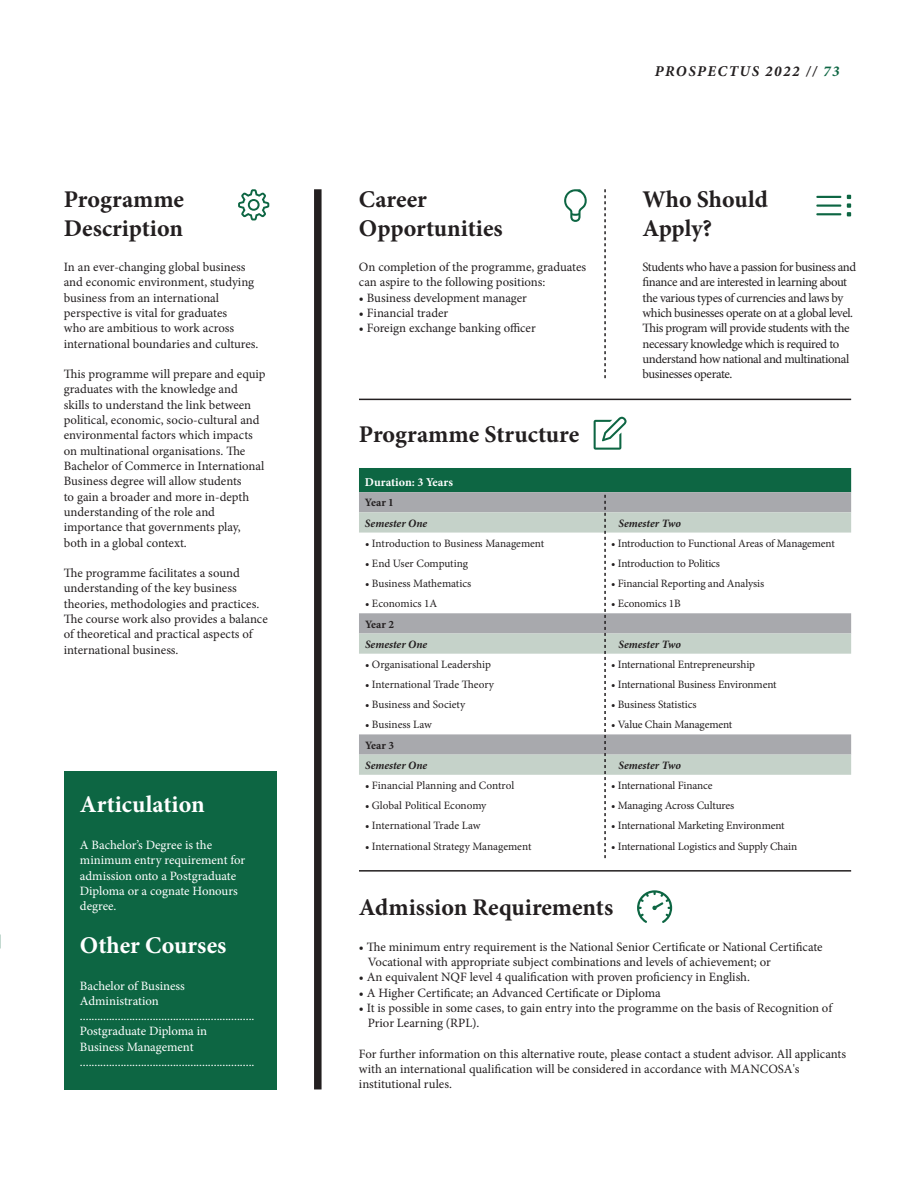
<style>
.page{position:relative;width:915px;height:1191px;background:#fff}
.page>*{position:absolute;margin:0;border:0;box-sizing:border-box;transform-origin:0 0}
.t1{font:700 24px/28.8px "Minion Pro";color:#231f20}
.t2{font:700 24px "Minion Pro";color:#fff}
.t3{font:italic 700 15px "Minion Pro";letter-spacing:.1em;color:#231f20}
.t4{font:12.75px/15.3px "Minion Pro";letter-spacing:-.005em;color:#231f20}
.t5{font:12.75px/15.3px "Minion Pro";letter-spacing:-.005em;color:#fff}
.t6{font:12.75px/15.3px "Minion Pro";letter-spacing:-.03em;color:#231f20}
.t7{font:700 12px "Minion Pro";color:#fff}
.t8{font:11.25px "Minion Pro";letter-spacing:-.01em;color:#231f20}
.t9{font:italic 700 11.25px "Minion Pro";letter-spacing:.005em;color:#231f20}
.t10{font:700 11.25px "Minion Pro";letter-spacing:-.005em;color:#231f20}
.s1{color:#0d6643}
</style>
<div class="page">
<svg style="left:359px;top:468px;width:491px;height:390px"></svg>
<div style="left:64px;top:771px;width:212px;height:318px;background:#0d6643"></div>
<hr style="left:359px;top:398px;width:491px;height:2px;background:#231f20">
<svg style="left:604px;top:189px;width:1px;height:189px"></svg>
<svg style="left:564px;top:189px;width:22px;height:33px"></svg>
<svg style="left:238px;top:189px;width:31px;height:31px"></svg>
<svg style="left:816px;top:195px;width:34px;height:21px"></svg>
<svg style="left:593px;top:417px;width:33px;height:32px"></svg>
<div style="left:314px;top:189px;width:7px;height:900px;background:#231f20"></div>
<hr style="left:359px;top:870px;width:491px;height:1px;background:#231f20">
<svg style="left:637px;top:890px;width:35px;height:33px"></svg>
<h1 class="t1" style="left:64px;top:184px;width:122px">Programme<br>Description</h1>
<p class="t4" style="left:64px;top:259px;width:196px">In an ever-changing global business and economic environment, studying business from an international perspective is vital for graduates<br>who are ambitious to work across international boundaries and cultures.</p>
<p class="t4" style="left:64px;top:366px;width:203px">This programme will prepare and equip graduates with the knowledge and skills to understand the link between political, economic, socio-cultural and environmental factors which impacts on multinational organisations. The Bachelor of Commerce in International Business degree will allow students<br>to gain a broader and more in-depth understanding of the role and importance that governments play, both in a global context.</p>
<p class="t4" style="left:64px;top:565px;width:205px">The programme facilitates a sound understanding of the key business theories, methodologies and practices.<br>The course work also provides a balance of theoretical and practical aspects of international business.</p>
<h1 class="t2" style="left:80px;top:787px;width:126px">Articulation</h1>
<p class="t5" style="left:80px;top:837px;width:167px">A Bachelor’s Degree is the minimum entry requirement for admission onto a Postgraduate<br>Diploma or a cognate Honours degree.</p>
<h1 class="t2" style="left:80px;top:928px;width:148px">Other Courses</h1>
<p class="t5" style="left:80px;top:977px;width:176px">Bachelor of Business Administration ............................................................<br>Postgraduate Diploma in<br>Business Management ............................................................</p>
<h1 class="t1" style="left:359px;top:184px;width:145px">Career<br>Opportunities</h1>
<p class="t4" style="left:359px;top:259px;width:229px">On completion of the programme, graduates can aspire to the following positions:</p>
<p class="t4" style="left:359px;top:290px;width:169px">• Business development manager</p>
<p class="t4" style="left:359px;top:305px;width:91px">• Financial trader</p>
<p class="t4" style="left:359px;top:320px;width:178px">• Foreign exchange banking officer</p>
<h1 class="t1" style="left:359px;top:419px;width:222px">Programme Structure</h1>
<p class="t3" style="left:654px;top:60px;width:186px">PROSPECTUS 2022 // <span class="s1">73</span></p>
<h1 class="t1" style="left:642px;top:184px;width:127px">Who Should<br>Apply?</h1>
<p class="t6" style="left:642px;top:259px;width:215px">Students who have a passion for business and finance and are interested in learning about the various types of currencies and laws by which businesses operate on at a global level.<br>This program will provide students with the necessary knowledge which is required to understand how national and multinational businesses operate.</p>
<p class="t7" style="left:365px;top:474px;width:89px">Duration: 3 Years</p>
<p class="t10" style="left:365px;top:495px;width:30px">Year 1</p>
<p class="t9" style="left:365px;top:515px;width:64px">Semester One</p>
<p class="t9" style="left:618px;top:515px;width:64px">Semester Two</p>
<p class="t8" style="left:365px;top:535px;width:181px">• Introduction to Business Management</p>
<p class="t8" style="left:611px;top:535px;width:225px">• Introduction to Functional Areas of Management</p>
<p class="t8" style="left:365px;top:556px;width:105px">• End User Computing</p>
<p class="t8" style="left:611px;top:556px;width:110px">• Introduction to Politics</p>
<p class="t8" style="left:365px;top:576px;width:108px">• Business Mathematics</p>
<p class="t8" style="left:611px;top:576px;width:154px">• Financial Reporting and Analysis</p>
<p class="t8" style="left:365px;top:596px;width:74px">• Economics 1A</p>
<p class="t8" style="left:611px;top:596px;width:71px">• Economics 1B</p>
<p class="t10" style="left:365px;top:616px;width:30px">Year 2</p>
<p class="t9" style="left:365px;top:636px;width:64px">Semester One</p>
<p class="t9" style="left:618px;top:636px;width:64px">Semester Two</p>
<p class="t8" style="left:365px;top:657px;width:127px">• Organisational Leadership</p>
<p class="t8" style="left:611px;top:657px;width:145px">• International Entrepreneurship</p>
<p class="t8" style="left:365px;top:677px;width:130px">• International Trade Theory</p>
<p class="t8" style="left:611px;top:677px;width:167px">• International Business Environment</p>
<p class="t8" style="left:365px;top:697px;width:102px">• Business and Society</p>
<p class="t8" style="left:611px;top:697px;width:87px">• Business Statistics</p>
<p class="t8" style="left:365px;top:717px;width:68px">• Business Law</p>
<p class="t8" style="left:611px;top:717px;width:123px">• Value Chain Management</p>
<p class="t10" style="left:365px;top:737px;width:30px">Year 3</p>
<p class="t9" style="left:365px;top:757px;width:64px">Semester One</p>
<p class="t9" style="left:618px;top:757px;width:64px">Semester Two</p>
<p class="t8" style="left:365px;top:778px;width:151px">• Financial Planning and Control</p>
<p class="t8" style="left:611px;top:778px;width:103px">• International Finance</p>
<p class="t8" style="left:365px;top:798px;width:123px">• Global Political Economy</p>
<p class="t8" style="left:611px;top:798px;width:125px">• Managing Across Cultures</p>
<p class="t8" style="left:365px;top:818px;width:117px">• International Trade Law</p>
<p class="t8" style="left:611px;top:818px;width:175px">• International Marketing Environment</p>
<p class="t8" style="left:365px;top:838px;width:168px">• International Strategy Management</p>
<p class="t8" style="left:611px;top:838px;width:188px">• International Logistics and Supply Chain</p>
<h1 class="t1" style="left:359px;top:893px;width:256px">Admission Requirements</h1>
<p class="t4" style="left:367px;top:939px;width:456px;text-indent:-9px">• The minimum entry requirement is the National Senior Certificate or National Certificate<br>Vocational with appropriate subject combinations and levels of achievement; or</p>
<p class="t4" style="left:359px;top:969px;width:392px">• An equivalent NQF level 4 qualification with proven proficiency in English.</p>
<p class="t4" style="left:359px;top:985px;width:303px">• A Higher Certificate; an Advanced Certificate or Diploma</p>
<p class="t4" style="left:367px;top:1000px;width:466px;text-indent:-9px">• It is possible in some cases, to gain entry into the programme on the basis of Recognition of<br>Prior Learning (RPL).</p>
<p class="t4" style="left:359px;top:1046px;width:488px">For further information on this alternative route, please contact a student advisor. All applicants with an international qualification will be considered in accordance with MANCOSA's institutional rules.</p>
</div>
